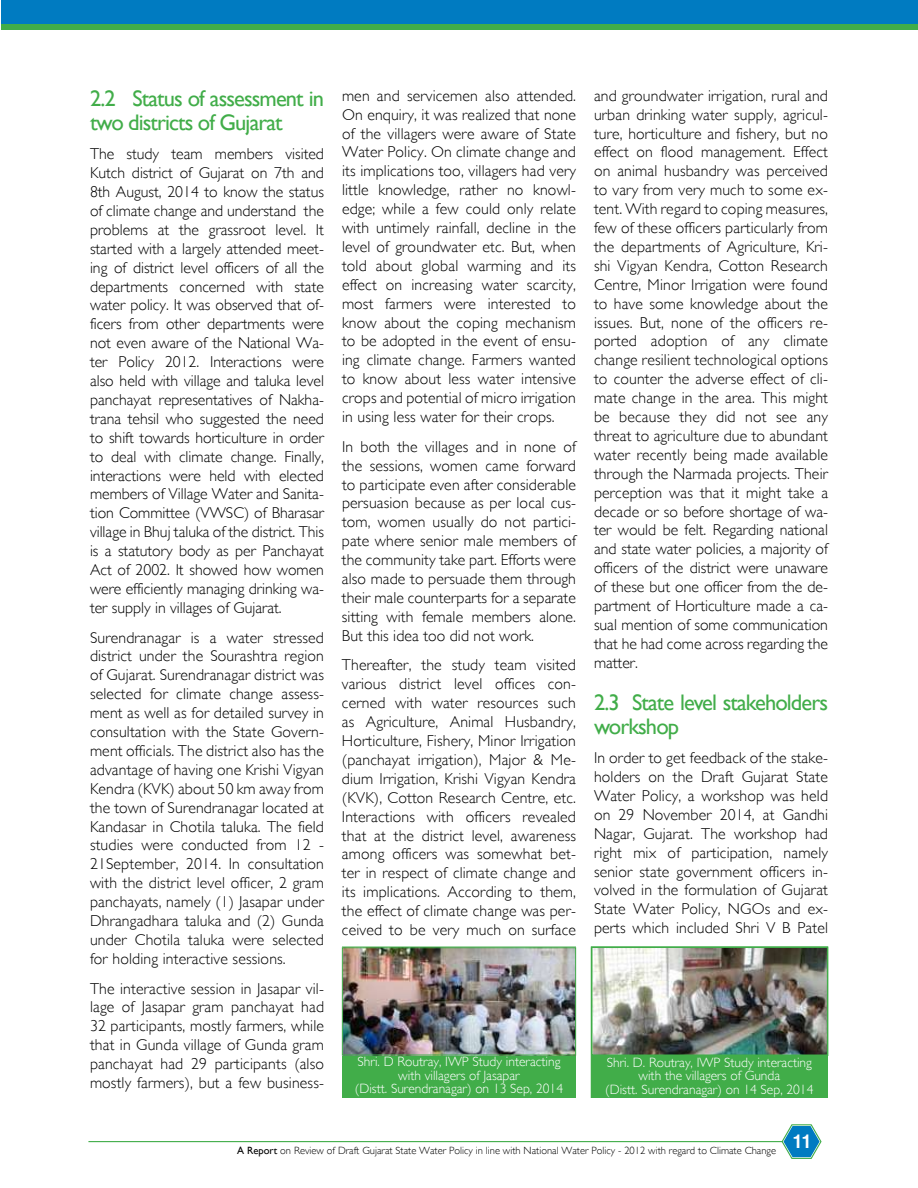
<style>
.page{position:relative;width:918px;height:1188px;background:#fff}
.page>*{position:absolute;margin:0;border:0;box-sizing:border-box;transform-origin:0 0}
.t1{font:22.5px/24px "Gill Sans";letter-spacing:-.04em;color:#41ad49}
.t2{font:300 15.75px/18.9px "Gill Sans";letter-spacing:.01em;color:#000;text-align:justify}
.t3{font:300 13.5px/13.5px "Gill Sans";color:#fff;text-align:center}
.t4{font:300 10.5px "Gill Sans";color:#000}
.s1{font-weight:400}
</style>
<div class="page">
<div style="left:1px;top:0;width:917px;height:30px;background:#41ad49"></div>
<div style="left:1px;top:0;width:917px;height:24px;background:#007bc1"></div>
<svg style="left:781px;top:1124px;width:41px;height:35px"></svg>
<hr style="left:88px;top:1141px;width:695px;height:1px;background:#41ad49">
<div style="left:342px;top:947px;width:234px;height:151px;background:#41ad49"></div>
<div style="left:591px;top:947px;width:237px;height:151px;background:#41ad49"></div>
<img style="left:344px;top:949px;width:230px;height:104px">
<div style="left:342px;top:947px;width:234px;height:108px;border:1px solid #41ad49"></div>
<img style="left:594px;top:949px;width:231px;height:104px">
<div style="left:591px;top:946px;width:237px;height:110px;border:2px solid #41ad49"></div>
<h1 class="t1" style="left:90px;top:86px;width:236px">2.2 Status of assessment in two districts of Gujarat</h1>
<p class="t2" style="left:90px;top:145px;width:236px">The study team members visited Kutch district of Gujarat on 7th and 8th August, 2014 to know the status of climate change and understand the problems at the grassroot level. It started with a largely attended meet&shy;ing of district level officers of all the departments concerned with state water policy. It was observed that of&shy;ficers from other departments were not even aware of the National Wa&shy;ter Policy 2012. Interactions were also held with village and taluka level panchayat representatives of Nakha&shy;trana tehsil who suggested the need to shift towards horticulture in order to deal with climate change. Finally, interactions were held with elected members of Village Water and Sanita&shy;tion Committee (VWSC) of Bharasar village in Bhuj taluka of the district. This is a statutory body as per Panchayat Act of 2002. It showed how women were efficiently managing drinking wa&shy;ter supply in villages of Gujarat.</p>
<p class="t2" style="left:90px;top:628px;width:236px">Surendranagar is a water stressed district under the Sourashtra region of Gujarat. Surendranagar district was selected for climate change assess&shy;ment as well as for detailed survey in consultation with the State Govern&shy;ment officials. The district also has the advantage of having one Krishi Vigyan Kendra (KVK) about 50 km away from the town of Surendranagar located at Kandasar in Chotila taluka. The field studies were conducted from 12 - 21September, 2014. In consultation with the district level officer, 2 gram panchayats, namely (1) Jasapar under Dhrangadhara taluka and (2) Gunda under Chotila taluka were selected for holding interactive sessions.</p>
<p class="t2" style="left:90px;top:979px;width:236px">The interactive session in Jasapar vil&shy;lage of Jasapar gram panchayat had 32 participants, mostly farmers, while that in Gunda village of Gunda gram panchayat had 29 participants (also mostly farmers), but a few business-</p>
<p class="t2" style="left:342px;top:86px;width:236px">men and servicemen also attended.<br>On enquiry, it was realized that none of the villagers were aware of State Water Policy. On climate change and its implications too, villagers had very little knowledge, rather no knowl&shy;edge; while a few could only relate with untimely rainfall, decline in the level of groundwater etc. But, when told about global warming and its effect on increasing water scarcity, most farmers were interested to know about the coping mechanism to be adopted in the event of ensu&shy;ing climate change. Farmers wanted to know about less water intensive crops and potential of micro irrigation in using less water for their crops.</p>
<p class="t2" style="left:342px;top:437px;width:236px">In both the villages and in none of the sessions, women came forward to participate even after considerable persuasion because as per local cus&shy;tom, women usually do not partici&shy;pate where senior male members of the community take part. Efforts were also made to persuade them through their male counterparts for a separate sitting with female members alone.<br>But this idea too did not work.</p>
<p class="t2" style="left:342px;top:656px;width:236px">Thereafter, the study team visited various district level offices con&shy;cerned with water resources such as Agriculture, Animal Husbandry, Horticulture, Fishery, Minor Irrigation (panchayat irrigation), Major &amp; Me&shy;dium Irrigation, Krishi Vigyan Kendra (KVK), Cotton Research Centre, etc.<br>Interactions with officers revealed that at the district level, awareness among officers was somewhat bet&shy;ter in respect of climate change and its implications. According to them, the effect of climate change was per&shy;ceived to be very much on surface</p>
<p class="t2" style="left:594px;top:86px;width:236px">and groundwater irrigation, rural and urban drinking water supply, agricul&shy;ture, horticulture and fishery, but no effect on flood management. Effect on animal husbandry was perceived to vary from very much to some ex&shy;tent. With regard to coping measures, few of these officers particularly from the departments of Agriculture, Kri&shy;shi Vigyan Kendra, Cotton Research Centre, Minor Irrigation were found to have some knowledge about the issues. But, none of the officers re&shy;ported adoption of any climate change resilient technological options to counter the adverse effect of cli&shy;mate change in the area. This might be because they did not see any threat to agriculture due to abundant water recently being made available through the Narmada projects. Their perception was that it might take a decade or so before shortage of wa&shy;ter would be felt. Regarding national and state water policies, a majority of officers of the district were unaware of these but one officer from the de&shy;partment of Horticulture made a ca&shy;sual mention of some communication that he had come across regarding the matter.</p>
<h1 class="t1" style="left:594px;top:691px;width:236px">2.3 State level stakeholders workshop</h1>
<p class="t2" style="left:594px;top:749px;width:236px">In order to get feedback of the stake&shy;holders on the Draft Gujarat State Water Policy, a workshop was held on 29 November 2014, at Gandhi Nagar, Gujarat. The workshop had right mix of participation, namely senior state government officers in&shy;volved in the formulation of Gujarat State Water Policy, NGOs and ex&shy;perts which included Shri V B Patel</p>
<p class="t3" style="left:355px;top:1055px;width:210px">Shri. D Routray, IWP Study interacting with villagers of Jasapar<br>(Distt. Surendranagar) on 13 Sep, 2014</p>
<p class="t3" style="left:605px;top:1056px;width:210px">Shri. D. Routray, IWP Study interacting with the villagers of Gunda<br>(Distt. Surendranagar) on 14 Sep, 2014</p>
<p class="t4" style="left:237px;top:1144px;width:575px"><span class="s1">A Report</span> on Review of Draft Gujarat State Water Policy in line with National Water Policy - 2012 with regard to Climate Change <sup>11</sup></p>
</div>
